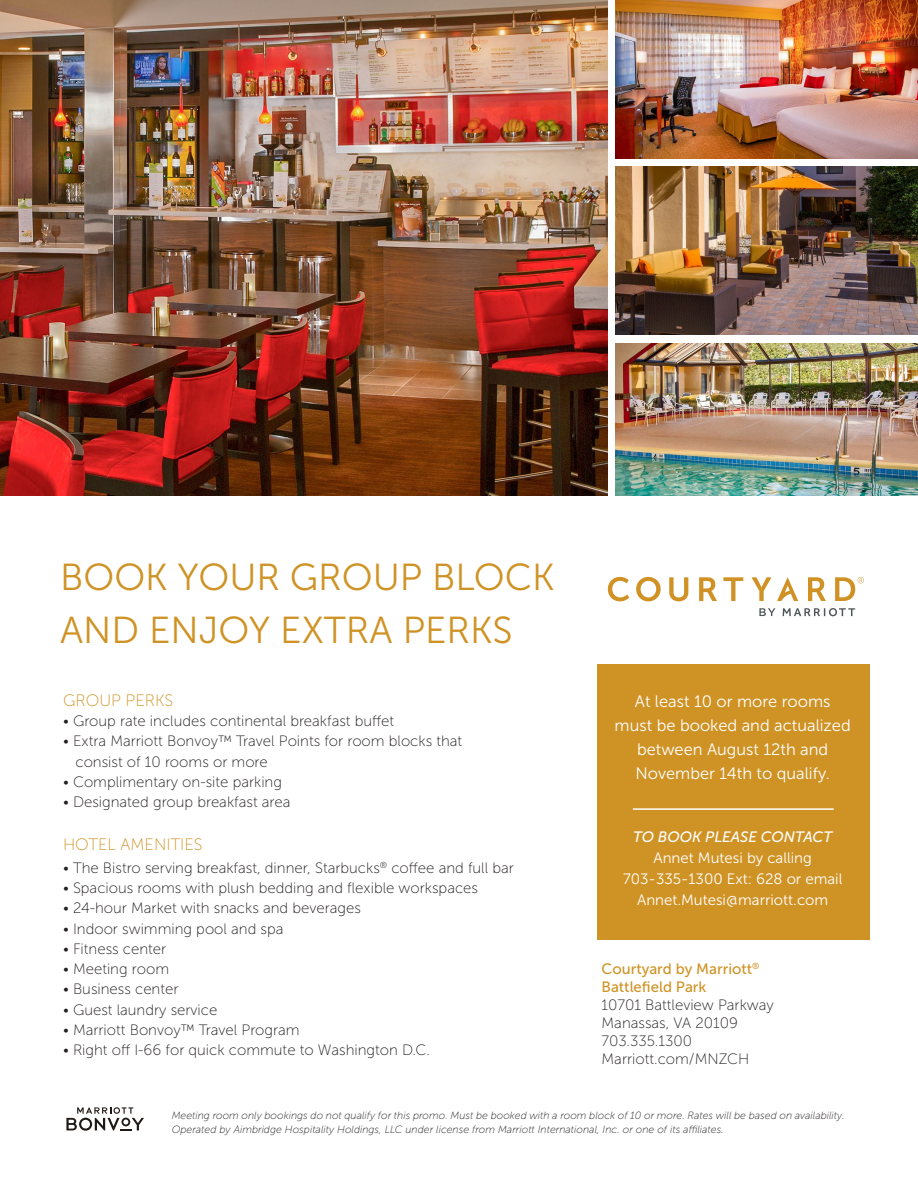
<style>
.page{position:relative;width:918px;height:1188px;background:#fff}
.page>*{position:absolute;margin:0;border:0;box-sizing:border-box;transform-origin:0 0}
.t1{font:37.5px/52.5px "Museo Sans 300";color:#cf9325}
.t2{font:16.5px/24px "Museo Sans 300";color:#fff;text-align:center}
.t3{font:16.5px "Museo Sans 100";color:#cf9325}
.t4{font:15px/20.4px "Museo Sans 100";color:#231f20}
.t5{font:15px/21px "Museo Sans 300";color:#fff;text-align:center}
.t6{font:15px "Museo Sans 500";color:#cf9325}
.t7{font:italic 10.5px/13.5px "Museo Sans 100";color:#231f20}
.s1{font-family:"Museo Sans 500";font-style:italic}
</style>
<div class="page">
<svg style="left:608px;top:577px;width:21px;height:24px"></svg>
<svg style="left:636px;top:577px;width:25px;height:24px"></svg>
<svg style="left:669px;top:577px;width:19px;height:24px"></svg>
<svg style="left:699px;top:577px;width:18px;height:24px"></svg>
<svg style="left:723px;top:577px;width:20px;height:24px"></svg>
<svg style="left:808px;top:577px;width:18px;height:24px"></svg>
<svg style="left:751px;top:577px;width:47px;height:24px"></svg>
<svg style="left:835px;top:577px;width:29px;height:24px"></svg>
<svg style="left:759px;top:608px;width:16px;height:8px"></svg>
<svg style="left:783px;top:608px;width:72px;height:8px"></svg>
<img style="left:0;top:0;width:608px;height:496px">
<div style="left:597px;top:664px;width:273px;height:275px;background:#cf9325"></div>
<img style="left:616px;top:167px;width:302px;height:168px">
<img style="left:616px;top:0;width:302px;height:158px">
<img style="left:616px;top:343px;width:302px;height:153px">
<hr style="left:633px;top:808px;width:201px;height:2px;background:#fff">
<svg style="left:66px;top:1107px;width:78px;height:24px"></svg>
<p class="t1" style="left:60px;top:552px;width:496px">BOOK YOUR GROUP BLOCK<br>AND ENJOY EXTRA PERKS</p>
<p class="t3" style="left:63px;top:691px;width:112px">GROUP PERKS</p>
<p class="t4" style="left:63px;top:711px;width:333px">• Group rate includes continental breakfast buffet</p>
<p class="t4" style="left:75px;top:731px;width:388px;text-indent:-12px">• Extra Marriott Bonvoy™ Travel Points for room blocks that consist of 10 rooms or more</p>
<p class="t4" style="left:63px;top:772px;width:221px">• Complimentary on-site parking</p>
<p class="t4" style="left:63px;top:792px;width:229px">• Designated group breakfast area</p>
<p class="t3" style="left:63px;top:836px;width:141px">HOTEL AMENITIES</p>
<p class="t4" style="left:63px;top:858px;width:452px">• The Bistro serving breakfast, dinner, Starbucks<sup>®</sup> coffee and full bar</p>
<p class="t4" style="left:63px;top:878px;width:417px">• Spacious rooms with plush bedding and flexible workspaces</p>
<p class="t4" style="left:63px;top:898px;width:299px">• 24-hour Market with snacks and beverages</p>
<p class="t4" style="left:63px;top:918px;width:222px">• Indoor swimming pool and spa</p>
<p class="t4" style="left:63px;top:939px;width:105px">• Fitness center</p>
<p class="t4" style="left:63px;top:959px;width:108px">• Meeting room</p>
<p class="t4" style="left:63px;top:979px;width:117px">• Business center</p>
<p class="t4" style="left:63px;top:999px;width:156px">• Guest laundry service</p>
<p class="t4" style="left:63px;top:1020px;width:238px">• Marriott Bonvoy™ Travel Program</p>
<p class="t4" style="left:63px;top:1040px;width:369px">• Right off I-66 for quick commute to Washington D.C.</p>
<p class="t2" style="left:615px;top:690px;width:238px">At least 10 or more rooms must be booked and actualized between August 12th and<br>November 14th to qualify.</p>
<p class="t5" style="left:623px;top:827px;width:221px"><span class="s1">TO BOOK PLEASE CONTACT<br></span>Annet Mutesi by calling<br>703-335-1300 Ext: 628 or email<br>Annet.Mutesi@marriott.com</p>
<p class="t6" style="left:602px;top:961px;width:159px">Courtyard by Marriott<sup>®</sup></p>
<p class="t6" style="left:602px;top:979px;width:106px">Battlefield Park</p>
<p class="t4" style="left:602px;top:995px;width:174px">10701 Battleview Parkway</p>
<p class="t4" style="left:602px;top:1013px;width:138px">Manassas, VA 20109</p>
<p class="t4" style="left:602px;top:1031px;width:92px">703.335.1300</p>
<p class="t4" style="left:602px;top:1049px;width:149px">Marriott.com/MNZCH</p>
<p class="t7" style="left:172px;top:1109px;width:674px">Meeting room only bookings do not qualify for this promo. Must be booked with a room block of 10 or more. Rates will be based on availability.<br>Operated by Aimbridge Hospitality Holdings, LLC under license from Marriott International, Inc. or one of its affiliates.</p>
</div>
